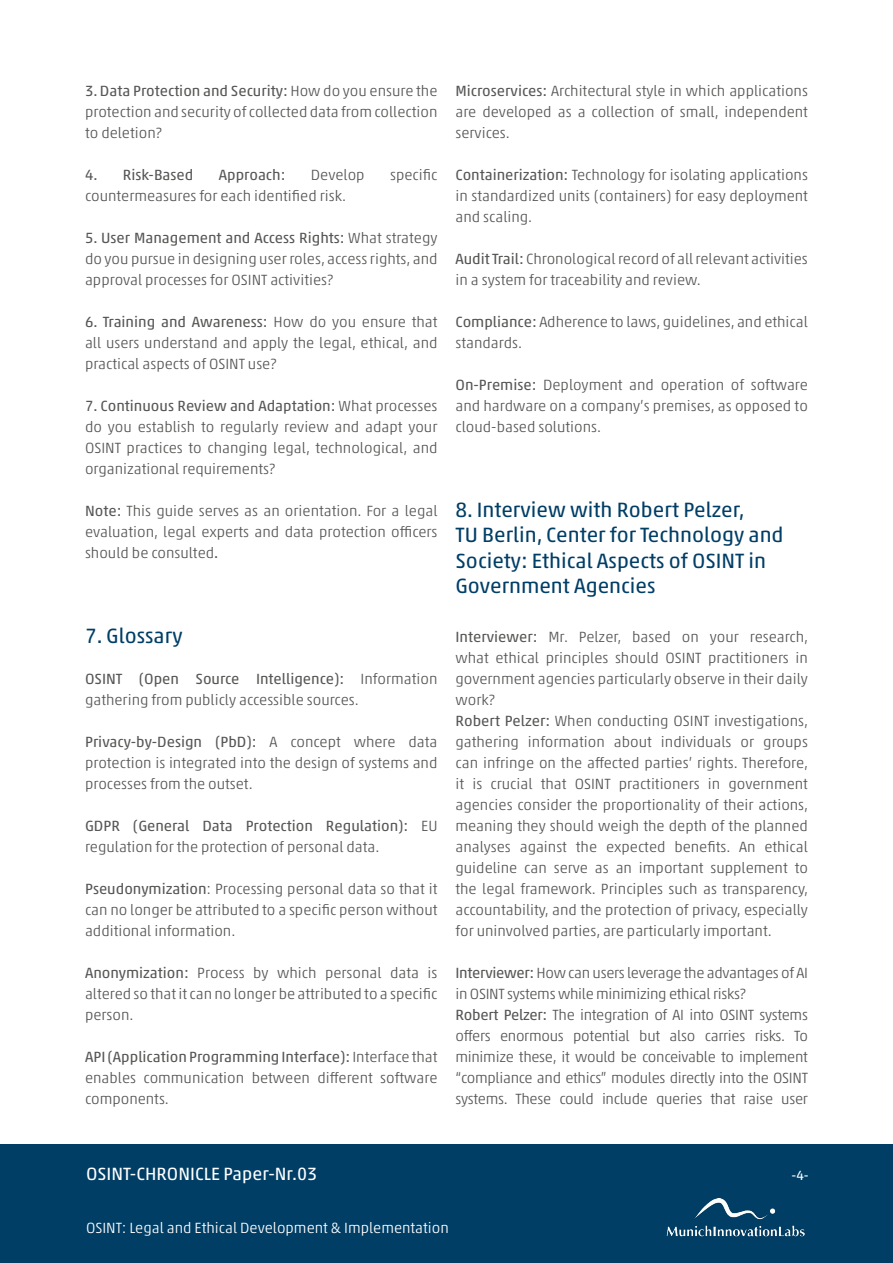
<style>
.page{position:relative;width:893px;height:1263px;background:#fff}
.page>*{position:absolute;margin:0;border:0;box-sizing:border-box;transform-origin:0 0}
.Fließtext_Überschrift{font:21px/25.5px "Akko Pro";color:#003e66}
.t1{font:18px "Akko Pro";color:#fff}
.Fließtext{font:300 15px/21px "Akko Pro";color:#575756;text-align:justify}
.Fließtext-2{font:300 15px/21px "Akko Pro";letter-spacing:-.02em;color:#575756}
.t2{font:300 15px "Akko Pro";color:#fff}
.Fließtext-3{font:15px "Akko Pro";color:#575756}
.t3{font:13.5px "Akko Pro";color:#fff}
.s1{font-weight:400}
</style>
<div class="page">
<div style="left:0;top:1144px;width:893px;height:119px;background:#003e66"></div>
<img style="left:666px;top:1198px;width:139px;height:39px">
<p class="Fließtext" style="left:85px;top:80px;width:354px"><span class="s1">3. Data Protection and Security:</span> How do you ensure the protection and security of collected data from collection to deletion?</p>
<p class="Fließtext-3" style="left:85px;top:166px;width:110px">4. Risk-Based</p>
<p class="Fließtext-3" style="left:219px;top:166px;width:68px">Approach:</p>
<p class="Fließtext" style="left:311px;top:164px;width:55px">Develop</p>
<p class="Fließtext" style="left:390px;top:164px;width:49px">specific</p>
<p class="Fließtext" style="left:85px;top:185px;width:262px">countermeasures for each identified risk.</p>
<p class="Fließtext" style="left:85px;top:227px;width:354px"><span class="s1">5. User Management and Access Rights:</span> What strategy do you pursue in designing user roles, access rights, and approval processes for OSINT activities?</p>
<p class="Fließtext" style="left:85px;top:311px;width:354px"><span class="s1">6. Training and Awareness:</span> How do you ensure that all users understand and apply the legal, ethical, and practical aspects of OSINT use?</p>
<p class="Fließtext" style="left:85px;top:395px;width:354px"><span class="s1">7. Continuous Review and Adaptation:</span> What processes do you establish to regularly review and adapt your OSINT practices to changing legal, technological, and organizational requirements?</p>
<p class="Fließtext" style="left:85px;top:500px;width:354px"><span class="s1">Note:</span> This guide serves as an orientation. For a legal evaluation, legal experts and data protection officers should be consulted<span class="s1">.</span></p>
<p class="Fließtext_Überschrift" style="left:85px;top:623px;width:99px">7. Glossary</p>
<p class="Fließtext" style="left:85px;top:668px;width:354px"><span class="s1">OSINT (Open Source Intelligence):</span> Information gathering from publicly accessible sources.</p>
<p class="Fließtext" style="left:85px;top:731px;width:354px"><span class="s1">Privacy-by-Design (PbD):</span> A concept where data protection is integrated into the design of systems and processes from the outset.</p>
<p class="Fließtext" style="left:85px;top:815px;width:354px"><span class="s1">GDPR (General Data Protection Regulation):</span> EU regulation for the protection of personal data.</p>
<p class="Fließtext" style="left:85px;top:878px;width:354px"><span class="s1">Pseudonymization</span>: Processing personal data so that it can no longer be attributed to a specific person without additional information.</p>
<p class="Fließtext" style="left:85px;top:962px;width:354px"><span class="s1">Anonymization:</span> Process by which personal data is altered so that it can no longer be attributed to a specific person.</p>
<p class="Fließtext" style="left:85px;top:1046px;width:354px"><span class="s1">API (Application Programming Interface):</span> Interface that enables communication between different software components.</p>
<p class="Fließtext" style="left:455px;top:80px;width:354px"><span class="s1">Microservices:</span> Architectural style in which applications are developed as a collection of small, independent services.</p>
<p class="Fließtext" style="left:455px;top:164px;width:354px"><span class="s1">Containerization:</span> Technology for isolating applications in standardized units (containers) for easy deployment and scaling.</p>
<p class="Fließtext" style="left:455px;top:248px;width:354px"><span class="s1">Audit Trail:</span> Chronological record of all relevant activities in a system for traceability and review.</p>
<p class="Fließtext" style="left:455px;top:311px;width:354px"><span class="s1">Compliance:</span> Adherence to laws, guidelines, and ethical standards.</p>
<p class="Fließtext" style="left:455px;top:374px;width:354px"><span class="s1">On-Premise:</span> Deployment and operation of software and hardware on a company’s premises, as opposed to cloud-based solutions.</p>
<p class="Fließtext_Überschrift" style="left:455px;top:497px;width:330px">8. Interview with Robert Pelzer,<br>TU Berlin, Center for Technology and<br>Society: Ethical Aspects of OSINT in<br>Government Agencies</p>
<p class="Fließtext" style="left:455px;top:626px;width:354px"><span class="s1">Interviewer:</span> Mr. Pelzer, based on your research, what ethical principles should OSINT practitioners in government agencies particularly observe in their daily work?</p>
<p class="Fließtext" style="left:455px;top:710px;width:354px"><span class="s1">Robert Pelzer:</span> When conducting OSINT investigations, gathering information about individuals or groups can infringe on the affected parties’ rights. Therefore, it is crucial that OSINT practitioners in government agencies consider the proportionality of their actions, meaning they should weigh the depth of the planned analyses against the expected benefits. An ethical guideline can serve as an important supplement to the legal framework. Principles such as transparency, accountability, and the protection of privacy, especially for uninvolved parties, are particularly important.</p>
<p class="Fließtext-2" style="left:455px;top:962px;width:354px"><span class="s1">Interviewer:</span> How can users leverage the advantages of AI in OSINT systems while minimizing ethical risks?</p>
<p class="Fließtext" style="left:455px;top:1004px;width:354px"><span class="s1">Robert Pelzer:</span> The integration of AI into OSINT systems offers enormous potential but also carries risks. To minimize these, it would be conceivable to implement “compliance and ethics” modules directly into the OSINT systems. These could include queries that raise user</p>
<p class="t1" style="left:86px;top:1162px;width:233px">OSINT-CHRONICLE Paper-Nr.03</p>
<p class="t3" style="left:791px;top:1167px;width:19px">-4-</p>
<p class="t2" style="left:86px;top:1218px;width:364px">OSINT: Legal and Ethical Development &amp; Implementation</p>
</div>
